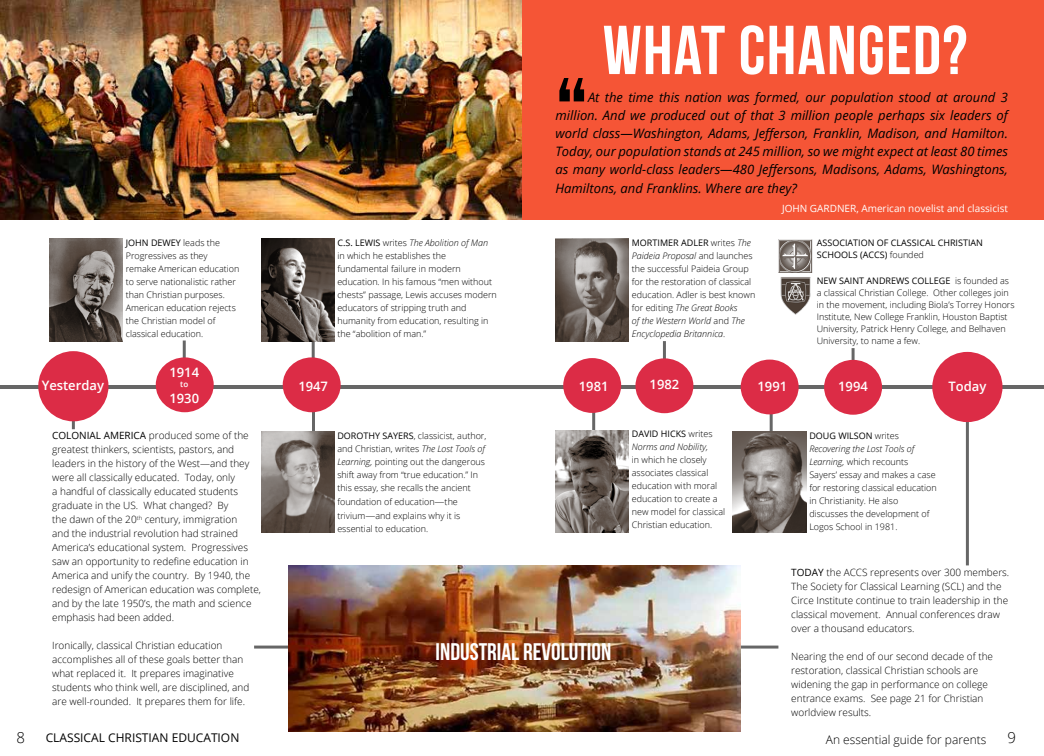
<style>
.page{position:relative;width:1044px;height:756px;background:#fff}
.page>*{position:absolute;margin:0;border:0;box-sizing:border-box;transform-origin:0 0}
.t1{font:113.7px "Bebas Neue";color:#000;scale:.86 1}
.t2{font:69px "Bebas Neue";letter-spacing:.02em;color:#fff}
.t3{font:24px "Bebas Neue";color:#fff}
.t4{font:300 15px "Open Sans";color:#000}
.t5{font:italic 13px/18.2px "Open Sans";color:#000;text-align:justify}
.t6{font:600 13px "Open Sans";color:#fff}
.t7{font:12px "Open Sans";color:#000}
.t8{font:300 12px "Open Sans";color:#000}
.t9{font:300 10px/14px "Open Sans";color:#000}
.t10{font:10px "Open Sans";color:#fff}
.t11{font:300 9px/13px "Open Sans";color:#000}
.t12{font:9px/12px "Open Sans";color:#000}
.t13{font:italic 300 9px/13px "Open Sans";color:#000}
.t14{font:600 8px "Open Sans";color:#fff}
.s1{font-weight:400}
.s2{font-style:italic}
.s3{font-weight:300}
.s4{font-size:10px}
.s5{font-weight:400;font-style:normal}
.s6{font-style:normal}
</style>
<div class="page">
<div style="left:522px;top:0;width:522px;height:220px;background:#f55536"></div>
<hr style="left:72px;top:374px;width:3px;height:55px;background:#000">
<hr style="left:312px;top:325px;width:3px;height:55px;background:#000">
<hr style="left:183px;top:341px;width:3px;height:40px;background:#000">
<hr style="left:0;top:385px;width:1044px;height:4px;background:#666">
<hr style="left:312px;top:387px;width:3px;height:55px;background:#000">
<img style="left:50px;top:239px;width:73px;height:102px">
<img style="left:261px;top:432px;width:73px;height:100px">
<div style="left:38px;top:351px;width:70px;height:70px;background:#dc2c46;border-radius:50%"></div>
<div style="left:283px;top:357px;width:58px;height:55px;background:#dc2c46;border-radius:50%"></div>
<hr style="left:592px;top:392px;width:3px;height:54px;background:#000">
<img style="left:261px;top:239px;width:73px;height:102px">
<img style="left:555px;top:430px;width:74px;height:102px">
<div style="left:563px;top:358px;width:58px;height:55px;background:#dc2c46;border-radius:50%"></div>
<hr style="left:663px;top:341px;width:3px;height:40px;background:#000">
<div style="left:635px;top:358px;width:58px;height:55px;background:#dc2c46;border-radius:50%"></div>
<img style="left:555px;top:239px;width:74px;height:102px">
<hr style="left:852px;top:348px;width:3px;height:37px;background:#000">
<hr style="left:770px;top:393px;width:3px;height:55px;background:#000">
<img style="left:733px;top:432px;width:73px;height:101px">
<div style="left:741px;top:360px;width:58px;height:54px;background:#dc2c46;border-radius:50%"></div>
<hr style="left:966px;top:398px;width:3px;height:167px;background:#000">
<div style="left:824px;top:360px;width:58px;height:55px;background:#dc2c46;border-radius:50%"></div>
<div style="left:932px;top:352px;width:70px;height:70px;background:#dc2c46;border-radius:50%"></div>
<img style="left:778px;top:239px;width:35px;height:33px">
<img style="left:780px;top:277px;width:31px;height:37px">
<img style="left:0;top:0;width:522px;height:220px">
<div style="left:156px;top:357px;width:58px;height:55px;background:#dc2c46;border-radius:50%"></div>
<hr style="left:724px;top:646px;width:54px;height:3px;background:#000">
<hr style="left:254px;top:646px;width:55px;height:3px;background:#000">
<img style="left:289px;top:565px;width:452px;height:167px">
<h2 class="t2" style="left:603px;top:12px;width:366px">WHAT CHANGED?</h2>
<p class="t11" style="left:126px;top:236px;width:115px"><span class="s1">JOHN DEWEY</span> leads the<br>Progressives as they remake American education to serve nationalistic rather than Christian purposes.<br>American education rejects the Christian model of classical education.</p>
<p class="t11" style="left:337px;top:236px;width:161px"><span class="s1">C.S. LEWIS</span> writes <span class="s2">The Abolition of Man </span>in which he establishes the fundamental failure in modern education. In his famous “men without chests” passage, Lewis accuses modern educators of stripping truth and humanity from education, resulting in the “abolition of man.”</p>
<h3 class="t6" style="left:169px;top:364px;width:31px">1914</h3>
<p class="t14" style="left:180px;top:379px;width:10px">to</p>
<h3 class="t6" style="left:169px;top:389px;width:31px">1930</h3>
<h3 class="t6" style="left:42px;top:376px;width:64px">Yesterday</h3>
<h3 class="t6" style="left:298px;top:377px;width:31px">1947</h3>
<h1 class="t1" style="left:555px;top:56px;width:39px">“</h1>
<p class="t5" style="left:555px;top:87px;width:454px;text-indent:33px">At the time this nation was formed, our population stood at around 3 million. And we produced out of that 3 million people perhaps six leaders of world class—Washington, Adams, Jefferson, Franklin, Madison, and Hamilton.<br>Today, our population stands at 245 million, so we might expect at least 80 times as many world-class leaders—480 Jeffersons, Madisons, Adams, Washingtons, Hamiltons, and Franklins. Where are they?</p>
<p class="t10" style="left:782px;top:201px;width:227px">JOHN GARDNER, American novelist and classicist</p>
<h3 class="t6" style="left:579px;top:377px;width:31px">1981</h3>
<p class="t11" style="left:632px;top:236px;width:125px"><span class="s1">MORTIMER ADLER</span> writes <span class="s2">The<br>Paideia Proposal</span> and launches the successful Paideia Group for the restoration of classical education. Adler is best known for editing <span class="s2">The Great Books<br>of the Western World</span> and <span class="s2">The<br>Encyclopedia Britannica</span>.</p>
<p class="t12" style="left:817px;top:236px;width:168px">ASSOCIATION OF CLASSICAL CHRISTIAN<br>SCHOOLS (ACCS) <span class="s3">founded</span></p>
<p class="t11" style="left:817px;top:274px;width:199px;line-height:12px"><span class="s1">NEW SAINT ANDREWS COLLEGE</span> is founded as a classical Christian College. Other colleges join in the movement, including Biola’s Torrey Honors Institute, New College Franklin, Houston Baptist University, Patrick Henry College, and Belhaven University, to name a few.</p>
<h3 class="t6" style="left:948px;top:377px;width:39px">Today</h3>
<h3 class="t6" style="left:650px;top:375px;width:31px">1982</h3>
<h3 class="t6" style="left:758px;top:377px;width:31px">1991</h3>
<h3 class="t6" style="left:838px;top:377px;width:31px">1994</h3>
<p class="t9" style="left:52px;top:428px;width:210px"><span class="s1">COLONIAL AMERICA</span> produced some of the greatest thinkers, scientists, pastors, and leaders in the history of the West—and they were all classically educated. Today, only<br>a handful of classically educated students graduate in the US. What changed? By<br>the dawn of the 20<sup>th</sup> century, immigration<br>and the industrial revolution had strained America’s educational system. Progressives saw an opportunity to redefine education in America and unify the country. By 1940, the redesign of American education was complete, and by the late 1950’s, the math and science emphasis had been added.</p>
<p class="t9" style="left:52px;top:638px;width:199px">Ironically, classical Christian education accomplishes all of these goals better than what replaced it. It prepares imaginative students who think well, are disciplined, and are well-rounded. It prepares them for life.</p>
<p class="t11" style="left:337px;top:429px;width:151px"><span class="s1">DOROTHY SAYERS</span>, classicist, author, and Christian, writes <span class="s2">The Lost Tools of Learning,</span> pointing out the dangerous shift away from “true education.” In this essay, she recalls the ancient</p>
<p class="t11" style="left:337px;top:494px;width:125px;line-height:14px">foundation of education<span class="s4">—</span>the trivium<span class="s4">—</span>and explains why it is</p>
<p class="t11" style="left:337px;top:522px;width:92px">essential to education.</p>
<p class="t13" style="left:632px;top:427px;width:82px"><span class="s5">DAVID HICKS</span> <span class="s6">writes<br></span>Norms and Nobility,</p>
<p class="t11" style="left:632px;top:453px;width:95px">in which he closely associates classical education with moral education to create a new model for classical<br>Christian education.</p>
<h3 class="t3" style="left:436px;top:639px;width:177px">INDUSTRIAL REVOLUTION</h3>
<p class="t11" style="left:809px;top:429px;width:129px"><span class="s1">DOUG WILSON</span> writes<br><span class="s2">Recovering the Lost Tools of<br>Learning,</span> which recounts<br>Sayers’ essay and makes a case for restoring classical education in Christianity. He also discusses the development of<br>Logos School in 1981.</p>
<p class="t9" style="left:791px;top:565px;width:219px"><span class="s1">TODAY</span> the ACCS represents over 300 members.<br>The Society for Classical Learning (SCL) and the Circe Institute continue to train leadership in the classical movement. Annual conferences draw over a thousand educators.</p>
<p class="t9" style="left:791px;top:649px;width:203px">Nearing the end of our second decade of the restoration, classical Christian schools are widening the gap in performance on college entrance exams. See page 21 for Christian worldview results.</p>
<h3 class="t4" style="left:17px;top:727px;width:10px">8</h3>
<h3 class="t7" style="left:46px;top:730px;width:195px">CLASSICAL CHRISTIAN EDUCATION</h3>
<h3 class="t8" style="left:826px;top:731px;width:162px">An essential guide for parents</h3>
<h3 class="t4" style="left:1008px;top:727px;width:10px">9</h3>
</div>
